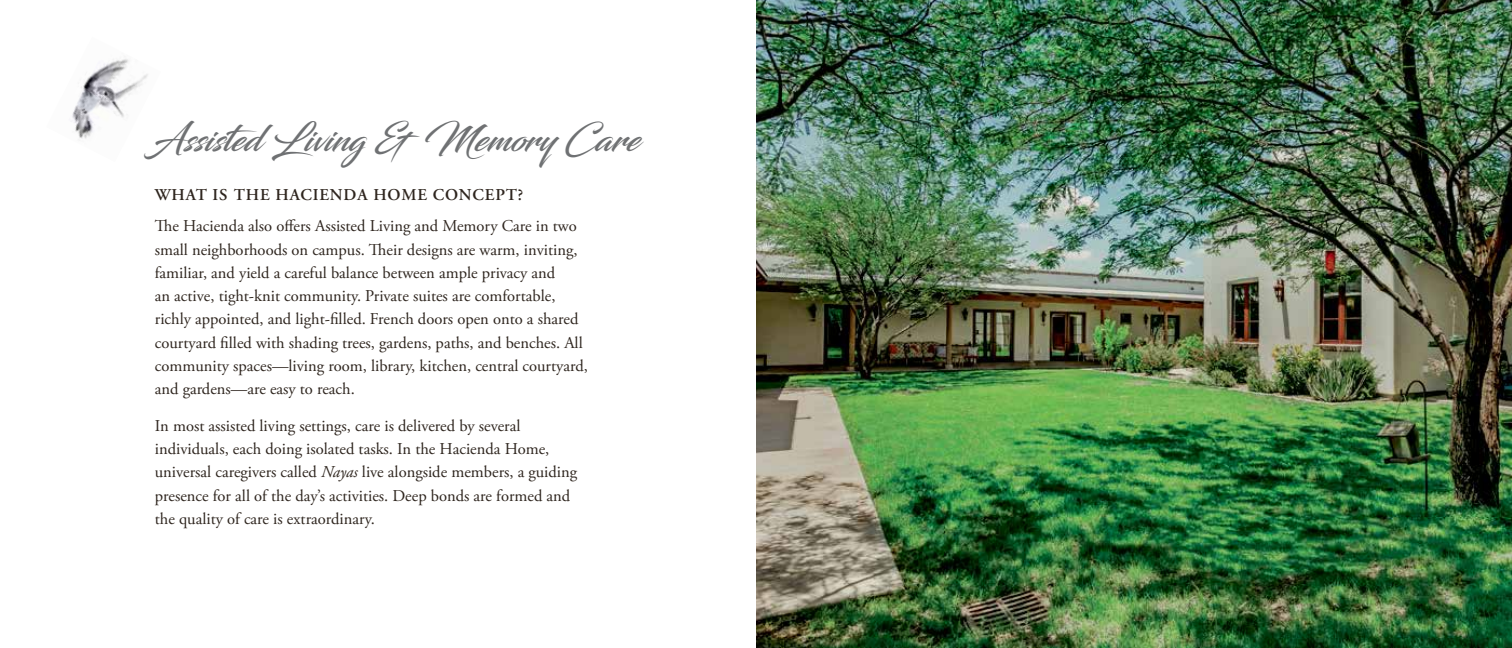
<style>
.page{position:relative;width:1512px;height:648px;background:#fff}
.page>*{position:absolute;margin:0;border:0;box-sizing:border-box;transform-origin:0 0}
.t1{font:36px "Blacksword";color:#6f7173}
.t2{font:16.5px/23.2px "Adobe Garamond Pro";color:#2e251e}
.t3{font:600 16.5px "Adobe Garamond Pro";letter-spacing:.05em;color:#2e251e}
.s1{font-style:italic}
</style>
<div class="page">
<img style="left:71px;top:59px;width:77px;height:80px">
<img style="left:756px;top:0;width:756px;height:648px">
<h1 class="t1" style="left:150px;top:118px;width:492px">Assisted Living &amp; Memory Care</h1>
<p class="t3" style="left:155px;top:185px;width:370px">WHAT IS THE HACIENDA HOME CONCEPT?</p>
<p class="t2" style="left:155px;top:215px;width:435px">The Hacienda also offers Assisted Living and Memory Care in two small neighborhoods on campus. Their designs are warm, inviting, familiar, and yield a careful balance between ample privacy and<br>an active, tight-knit community. Private suites are comfortable, richly appointed, and light-filled. French doors open onto a shared courtyard filled with shading trees, gardens, paths, and benches. All community spaces—living room, library, kitchen, central courtyard, and gardens—are easy to reach.</p>
<p class="t2" style="left:155px;top:415px;width:424px">In most assisted living settings, care is delivered by several individuals, each doing isolated tasks. In the Hacienda Home, universal caregivers called <span class="s1">Nayas</span> live alongside members, a guiding presence for all of the day’s activities. Deep bonds are formed and the quality of care is extraordinary.</p>
</div>
